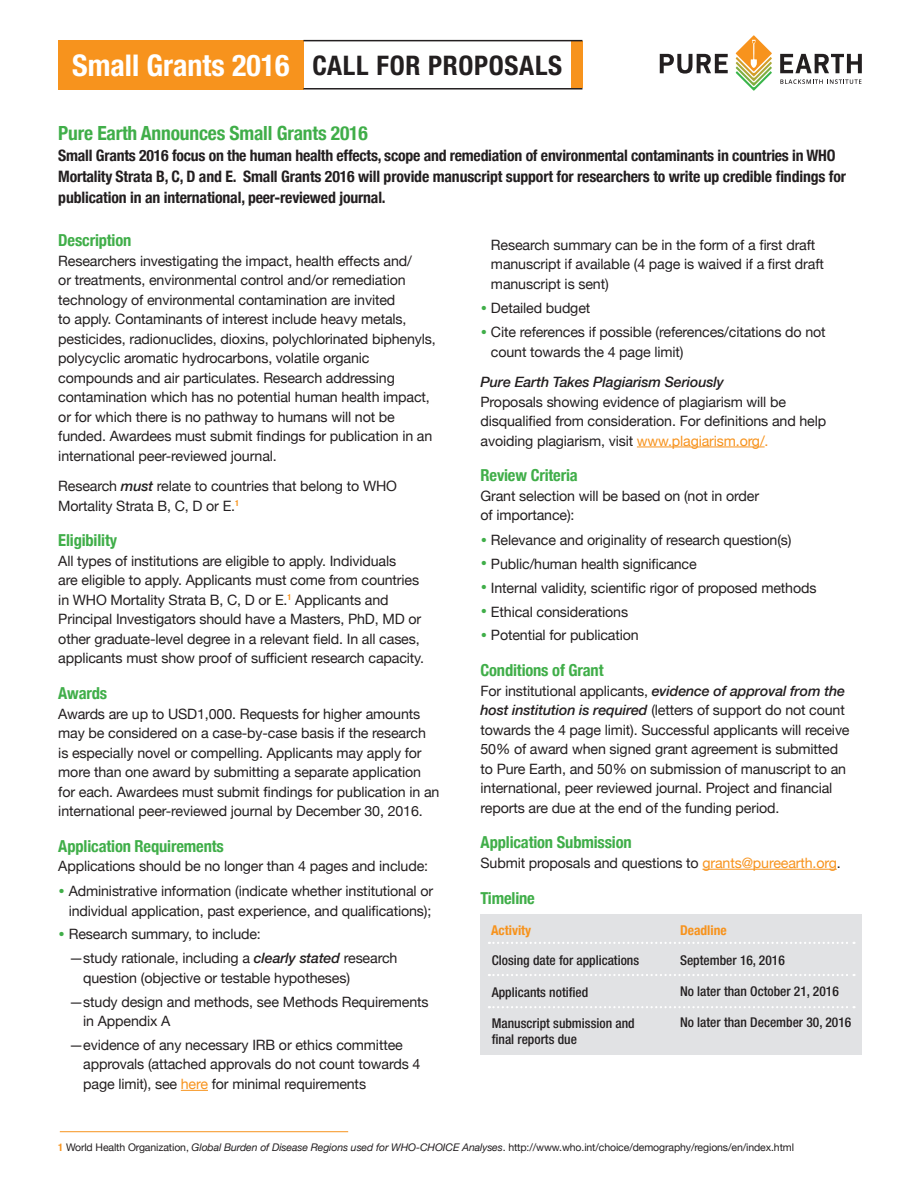
<style>
.page{position:relative;width:918px;height:1188px;background:#fff}
.page>*{position:absolute;margin:0;border:0;box-sizing:border-box;transform-origin:0 0}
.t1{font:700 condensed 30px "Helvetica Neue";color:#fff}
.t2{font:700 condensed 27px "Helvetica Neue";letter-spacing:.025em;color:#231f20}
.t3{font:700 condensed 19.5px "Helvetica Neue";letter-spacing:-.01em;color:#40ae49}
.t4{font:700 condensed 16.5px "Helvetica Neue";letter-spacing:-.01em;color:#40ae49}
.t5{font:700 condensed 15.75px/21px "Helvetica Neue";letter-spacing:-.01em;color:#231f20}
.t6{font:14.25px/19.5px "Helvetica Neue";letter-spacing:-.01em;color:#231f20}
.t7{font:500 condensed 13.5px/16.2px "Helvetica Neue";color:#231f20}
.t8{font:700 condensed 13.5px "Helvetica Neue";color:#f7931d}
.t9{font:10.5px "Helvetica Neue";letter-spacing:-.01em;color:#231f20}
.s1{font-weight:700;font-size:19.5px;color:#40ae49}
.s2{font-weight:500;font-style:italic}
.s3{color:#f7931d}
.s4{font-weight:700;font-stretch:condensed;color:#f7931d}
.s5{font-style:italic}
</style>
<div class="page">
<svg style="left:181px;top:1090px;width:27px;height:1px"></svg>
<hr style="left:637px;top:447px;width:128px;height:1px;background:#f7931d">
<hr style="left:702px;top:869px;width:135px;height:1px;background:#f7931d">
<div style="left:58px;top:40px;width:245px;height:50px;background:#f7931d"></div>
<svg style="left:660px;top:54px;width:68px;height:20px"></svg>
<svg style="left:780px;top:54px;width:82px;height:19px"></svg>
<svg style="left:780px;top:79px;width:81px;height:5px"></svg>
<svg style="left:736px;top:35px;width:36px;height:56px"></svg>
<div style="left:571px;top:41px;width:11px;height:47px;background:#f7931d"></div>
<hr style="left:303px;top:88px;width:279px;height:2px;background:#231f20">
<hr style="left:303px;top:40px;width:279px;height:1px;background:#231f20">
<div style="left:481px;top:914px;width:381px;height:140px;background:#e1e2e4"></div>
<svg style="left:489px;top:974px;width:366px;height:2px"></svg>
<svg style="left:489px;top:942px;width:366px;height:2px"></svg>
<svg style="left:489px;top:1006px;width:366px;height:2px"></svg>
<hr style="left:60px;top:1131px;width:288px;height:1px;background:#f7931d">
<p class="t1" style="left:72px;top:48px;width:219px">Small Grants 2016</p>
<p class="t2" style="left:313px;top:49px;width:251px">CALL FOR PROPOSALS</p>
<p class="t3" style="left:58px;top:117px;width:311px">Pure Earth Announces Small Grants 2016</p>
<p class="t5" style="left:58px;top:143px;width:789px">Small Grants 2016 focus on the human health effects, scope and remediation of environmental contaminants in countries in WHO<br>Mortality Strata B, C, D and E. Small Grants 2016 will provide manuscript support for researchers to write up credible findings for publication in an international, peer-reviewed journal.</p>
<p class="t6" style="left:491px;top:236px;width:334px">Research summary can be in the form of a first draft manuscript if available (4 page is waived if a first draft manuscript is sent)</p>
<p class="t6" style="left:481px;top:299px;width:111px"><span class="s1">•</span> Detailed budget</p>
<p class="t6" style="left:491px;top:323px;width:336px;text-indent:-10px"><span class="s1">•</span> Cite references if possible (references/citations do not count towards the 4 page limit)</p>
<p class="t6" style="left:481px;top:373px;width:347px"><span class="s2">Pure Earth Takes Plagiarism Seriously<br></span>Proposals showing evidence of plagiarism will be disqualified from consideration. For definitions and help avoiding plagiarism, visit <span class="s3">www.plagiarism.org/.</span></p>
<p class="t4" style="left:481px;top:462px;width:99px">Review Criteria</p>
<p class="t6" style="left:481px;top:487px;width:280px">Grant selection will be based on (not in order of importance):</p>
<p class="t6" style="left:481px;top:531px;width:313px"><span class="s1">•</span> Relevance and originality of research question(s)</p>
<p class="t6" style="left:481px;top:555px;width:218px"><span class="s1">•</span> Public/human health significance</p>
<p class="t6" style="left:481px;top:579px;width:337px"><span class="s1">•</span> Internal validity, scientific rigor of proposed methods</p>
<p class="t6" style="left:481px;top:603px;width:149px"><span class="s1">•</span> Ethical considerations</p>
<p class="t6" style="left:481px;top:626px;width:160px"><span class="s1">•</span> Potential for publication</p>
<p class="t4" style="left:481px;top:657px;width:125px">Conditions of Grant</p>
<p class="t6" style="left:481px;top:682px;width:371px">For institutional applicants, <span class="s2">evidence of approval from the host institution is required</span> (letters of support do not count towards the 4 page limit). Successful applicants will receive 50% of award when signed grant agreement is submitted to Pure Earth, and 50% on submission of manuscript to an international, peer reviewed journal. Project and financial reports are due at the end of the funding period.</p>
<p class="t4" style="left:481px;top:829px;width:153px">Application Submission</p>
<p class="t6" style="left:481px;top:854px;width:362px">Submit proposals and questions to <span class="s3">grants@pureearth.org</span>.</p>
<p class="t4" style="left:481px;top:884px;width:56px">Timeline</p>
<p class="t4" style="left:58px;top:227px;width:75px">Description</p>
<p class="t6" style="left:58px;top:252px;width:379px">Researchers investigating the impact, health effects and/<br>or treatments, environmental control and/or remediation technology of environmental contamination are invited<br>to apply. Contaminants of interest include heavy metals, pesticides, radionuclides, dioxins, polychlorinated biphenyls, polycyclic aromatic hydrocarbons, volatile organic compounds and air particulates. Research addressing contamination which has no potential human health impact, or for which there is no pathway to humans will not be funded. Awardees must submit findings for publication in an international peer-reviewed journal.</p>
<p class="t6" style="left:58px;top:477px;width:340px">Research <span class="s2">must</span> relate to countries that belong to WHO<br>Mortality Strata B, C, D or E.<sup>1</sup></p>
<p class="t4" style="left:58px;top:527px;width:60px">Eligibility</p>
<p class="t6" style="left:58px;top:552px;width:367px">All types of institutions are eligible to apply. Individuals<br>are eligible to apply. Applicants must come from countries in WHO Mortality Strata B, C, D or E.<sup>1</sup> Applicants and Principal Investigators should have a Masters, PhD, MD or other graduate-level degree in a relevant field. In all cases, applicants must show proof of sufficient research capacity.</p>
<p class="t4" style="left:58px;top:679px;width:50px">Awards</p>
<p class="t6" style="left:58px;top:705px;width:383px">Awards are up to USD1,000. Requests for higher amounts may be considered on a case-by-case basis if the research is especially novel or compelling. Applicants may apply for more than one award by submitting a separate application for each. Awardees must submit findings for publication in an international peer-reviewed journal by December 30, 2016.</p>
<p class="t4" style="left:58px;top:832px;width:167px">Application Requirements</p>
<p class="t6" style="left:58px;top:857px;width:371px">Applications should be no longer than 4 pages and include:</p>
<p class="t6" style="left:58px;top:882px;width:376px;text-align:right"><span class="s1">•</span> Administrative information (indicate whether institutional or individual application, past experience, and qualifications);</p>
<p class="t6" style="left:58px;top:925px;width:204px"><span class="s1">•</span> Research summary, to include:</p>
<p class="t6" style="left:83px;top:949px;width:316px;text-indent:-14px">—study rationale, including a <span class="s2">clearly stated</span> research question (objective or testable hypotheses)</p>
<p class="t6" style="left:83px;top:993px;width:347px;text-indent:-14px">—study design and methods, see Methods Requirements in Appendix A</p>
<p class="t6" style="left:83px;top:1036px;width:339px;text-indent:-14px">—evidence of any necessary IRB or ethics committee approvals (attached approvals do not count towards 4 page limit), see <span class="s3">here</span> for minimal requirements</p>
<p class="t8" style="left:491px;top:919px;width:42px">Activity</p>
<p class="t8" style="left:680px;top:919px;width:48px">Deadline</p>
<p class="t7" style="left:492px;top:952px;width:149px">Closing date for applications</p>
<p class="t7" style="left:680px;top:952px;width:106px">September 16, 2016</p>
<p class="t7" style="left:492px;top:984px;width:98px">Applicants notified</p>
<p class="t7" style="left:680px;top:983px;width:160px">No later than October 21, 2016</p>
<p class="t7" style="left:492px;top:1015px;width:144px">Manuscript submission and final reports due</p>
<p class="t7" style="left:680px;top:1014px;width:173px">No later than December 30, 2016</p>
<p class="t9" style="left:58px;top:1140px;width:737px"><span class="s4">1</span> World Health Organization, <span class="s5">Global Burden of Disease Regions used for WHO-CHOICE Analyses</span>. http://www.who.int/choice/demography/regions/en/index.html</p>
</div>
